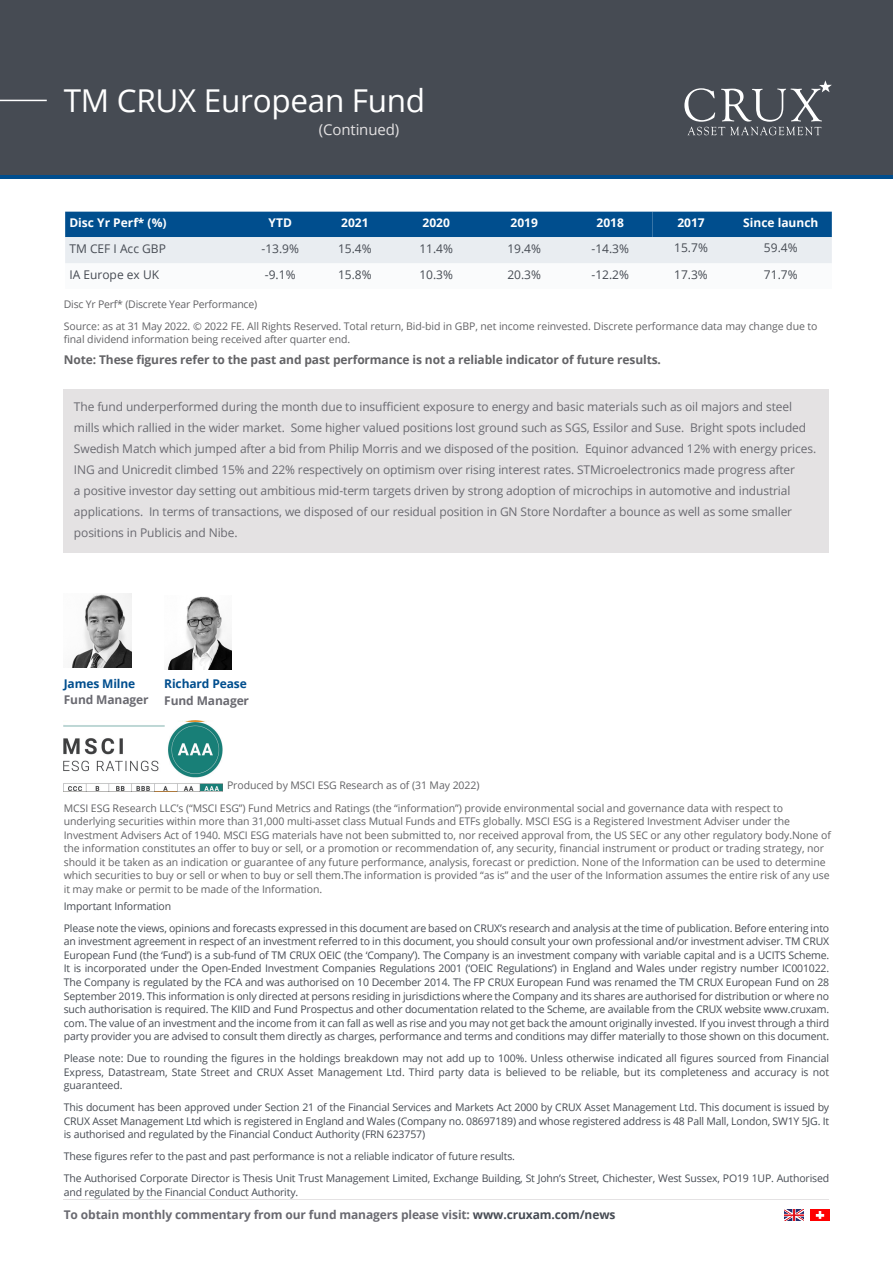
<style>
.page{position:relative;width:893px;height:1263px;background:#fff}
.page>*{position:absolute;margin:0;border:0;box-sizing:border-box;transform-origin:0 0}
.t1{font:31.5px "Open Sans";letter-spacing:-.01em;color:#fff}
.t2{font:15px "Open Sans";letter-spacing:-.01em;color:#e4e2e3}
.t3{font:12px/21px "Open Sans";letter-spacing:-.01em;color:#6a6a71}
.t4{font:700 12px "Open Sans";letter-spacing:-.01em;color:#6a6a71}
.Table{font:12px "Open Sans";color:#464b53}
.t5{font:700 12px "Open Sans";letter-spacing:-.01em;color:#636366}
.Tablet_top{font:700 12px "Open Sans";color:#fff}
.t6{font:700 12px "Open Sans";letter-spacing:-.01em;color:#004e8e}
.t7{font:10.5px/13.5px "Open Sans";letter-spacing:-.015em;color:#464b53;text-align:justify}
.t8{font:10.5px/13.5px "Open Sans";letter-spacing:-.005em;color:#636366}
.s1{color:#464b53}
</style>
<div class="page">
<hr style="left:64px;top:1199px;width:765px;height:1px;background:#e4e2e3">
<svg style="left:784px;top:1210px;width:19px;height:11px"></svg>
<svg style="left:810px;top:1210px;width:19px;height:11px"></svg>
<div style="left:0;top:0;width:893px;height:175px;background:#464b53"></div>
<hr style="left:0;top:100px;width:47px;height:1px;background:#fff">
<svg style="left:684px;top:80px;width:148px;height:55px"></svg>
<hr style="left:0;top:175px;width:893px;height:4px;background:#004e8e">
<img style="left:71px;top:594px;width:60px;height:74px">
<img style="left:166px;top:596px;width:65px;height:74px">
<svg style="left:65px;top:212px;width:767px;height:51px;background:#769fc0"></svg>
<img style="left:68px;top:721px;width:155px;height:70px">
<img style="left:64px;top:723px;width:159px;height:67px">
<div style="left:64px;top:389px;width:765px;height:164px;background:#e4e2e3"></div>
<p class="t1" style="left:64px;top:79px;width:363px">TM CRUX European Fund</p>
<p class="t2" style="left:319px;top:119px;width:82px">(Continued)</p>
<p class="Tablet_top" style="left:69px;top:214px;width:99px">Disc Yr Perf* (%)</p>
<p class="Tablet_top" style="left:269px;top:214px;width:25px">YTD</p>
<p class="Tablet_top" style="left:341px;top:214px;width:29px">2021</p>
<p class="Tablet_top" style="left:422px;top:214px;width:29px">2020</p>
<p class="Tablet_top" style="left:510px;top:214px;width:29px">2019</p>
<p class="Tablet_top" style="left:597px;top:214px;width:29px">2018</p>
<p class="Tablet_top" style="left:677px;top:214px;width:29px">2017</p>
<p class="Tablet_top" style="left:743px;top:214px;width:77px">Since launch</p>
<p class="Table" style="left:69px;top:240px;width:98px">TM CEF I Acc GBP</p>
<p class="Table" style="left:261px;top:240px;width:39px">-13.9%</p>
<p class="Table" style="left:338px;top:240px;width:35px">15.4%</p>
<p class="Table" style="left:419px;top:240px;width:35px">11.4%</p>
<p class="Table" style="left:507px;top:240px;width:35px">19.4%</p>
<p class="Table" style="left:591px;top:240px;width:39px">-14.3%</p>
<p class="Table" style="left:674px;top:240px;width:35px">15.7%</p>
<p class="Table" style="left:764px;top:240px;width:35px">59.4%</p>
<p class="Table" style="left:69px;top:266px;width:91px">IA Europe ex UK</p>
<p class="Table" style="left:265px;top:266px;width:32px">-9.1%</p>
<p class="Table" style="left:338px;top:266px;width:35px">15.8%</p>
<p class="Table" style="left:419px;top:266px;width:35px">10.3%</p>
<p class="Table" style="left:507px;top:266px;width:35px">20.3%</p>
<p class="Table" style="left:591px;top:266px;width:39px">-12.2%</p>
<p class="Table" style="left:674px;top:266px;width:35px">17.3%</p>
<p class="Table" style="left:764px;top:266px;width:35px">71.7%</p>
<p class="t8" style="left:64px;top:297px;width:195px">Disc Yr Perf* (Discrete Year Performance)</p>
<p class="t8" style="left:64px;top:319px;width:755px">Source: as at 31 May 2022. © 2022 FE. All Rights Reserved. Total return, Bid-bid in GBP, net income reinvested. Discrete performance data may change due to final dividend information being received after quarter end.</p>
<p class="t5" style="left:64px;top:351px;width:599px">Note: These figures refer to the past and past performance is not a reliable indicator of future results.</p>
<p class="t3" style="left:74px;top:396px;width:744px">The fund underperformed during the month due to insufficient exposure to energy and basic materials such as oil majors and steel mills which rallied in the wider market. Some higher valued positions lost ground such as SGS, Essilor and Suse. Bright spots included Swedish Match which jumped after a bid from Philip Morris and we disposed of the position. Equinor advanced 12% with energy prices.<br>ING and Unicredit climbed 15% and 22% respectively on optimism over rising interest rates. STMicroelectronics made progress after<br>a positive investor day setting out ambitious mid-term targets driven by strong adoption of microchips in automotive and industrial applications. In terms of transactions, we disposed of our residual position in GN Store Nordafter a bounce as well as some smaller positions in Publicis and Nibe.</p>
<p class="t6" style="left:64px;top:675px;width:73px">James Milne</p>
<p class="t4" style="left:64px;top:692px;width:86px">Fund Manager</p>
<p class="t6" style="left:164px;top:675px;width:84px">Richard Pease</p>
<p class="t4" style="left:164px;top:692px;width:86px">Fund Manager</p>
<p class="t8" style="left:227px;top:778px;width:254px">Produced by MSCI ESG Research as of (31 May 2022)</p>
<p class="t8" style="left:64px;top:801px;width:769px">MCSI ESG Research LLC’s (“MSCI ESG”) Fund Metrics and Ratings (the “information”) provide environmental social and governance data with respect to underlying securities within more than 31,000 multi-asset class Mutual Funds and ETFs globally. MSCI ESG is a Registered Investment Adviser under the Investment Advisers Act of 1940. MSCI ESG materials have not been submitted to, nor received approval from, the US SEC or any other regulatory body.None of the information constitutes an offer to buy or sell, or a promotion or recommendation of, any security, financial instrument or product or trading strategy, nor should it be taken as an indication or guarantee of any future performance, analysis, forecast or prediction. None of the Information can be used to determine which securities to buy or sell or when to buy or sell them.The information is provided “as is” and the user of the Information assumes the entire risk of any use it may make or permit to be made of the Information.</p>
<p class="t7" style="left:64px;top:899px;width:109px">Important Information</p>
<p class="t7" style="left:64px;top:921px;width:767px">Please note the views, opinions and forecasts expressed in this document are based on CRUX’s research and analysis at the time of publication. Before entering into an investment agreement in respect of an investment referred to in this document, you should consult your own professional and/or investment adviser. TM CRUX European Fund (the ‘Fund’) is a sub-fund of TM CRUX OEIC (the ‘Company’). The Company is an investment company with variable capital and is a UCITS Scheme.<br>It is incorporated under the Open-Ended Investment Companies Regulations 2001 (‘OEIC Regulations’) in England and Wales under registry number IC001022.<br>The Company is regulated by the FCA and was authorised on 10 December 2014. The FP CRUX European Fund was renamed the TM CRUX European Fund on 28<br>September 2019. This information is only directed at persons residing in jurisdictions where the Company and its shares are authorised for distribution or where no such authorisation is required. The KIID and Fund Prospectus and other documentation related to the Scheme, are available from the CRUX website www.cruxam. com. The value of an investment and the income from it can fall as well as rise and you may not get back the amount originally invested. If you invest through a third party provider you are advised to consult them directly as charges, performance and terms and conditions may differ materially to those shown on this document.</p>
<p class="t7" style="left:64px;top:1051px;width:767px">Please note: Due to rounding the figures in the holdings breakdown may not add up to 100%. Unless otherwise indicated all figures sourced from Financial Express, Datastream, State Street and CRUX Asset Management Ltd. Third party data is believed to be reliable, but its completeness and accuracy is not guaranteed.</p>
<p class="t7" style="left:64px;top:1100px;width:767px">This document has been approved under Section 21 of the Financial Services and Markets Act 2000 by CRUX Asset Management Ltd. This document is issued by CRUX Asset Management Ltd which is registered in England and Wales (Company no. 08697189) and whose registered address is 48 Pall Mall, London, SW1Y 5JG. It is authorised and regulated by the Financial Conduct Authority (FRN 623757)</p>
<p class="t7" style="left:64px;top:1149px;width:453px">These figures refer to the past and past performance is not a reliable indicator of future results.</p>
<p class="t7" style="left:64px;top:1171px;width:767px">The Authorised Corporate Director is Thesis Unit Trust Management Limited, Exchange Building, St John’s Street, Chichester, West Sussex, PO19 1UP. Authorised and regulated by the Financial Conduct Authority.</p>
<p class="t4" style="left:64px;top:1206px;width:553px">To obtain monthly commentary from our fund managers please visit: <span class="s1">www.cruxam.com/news</span></p>
</div>
